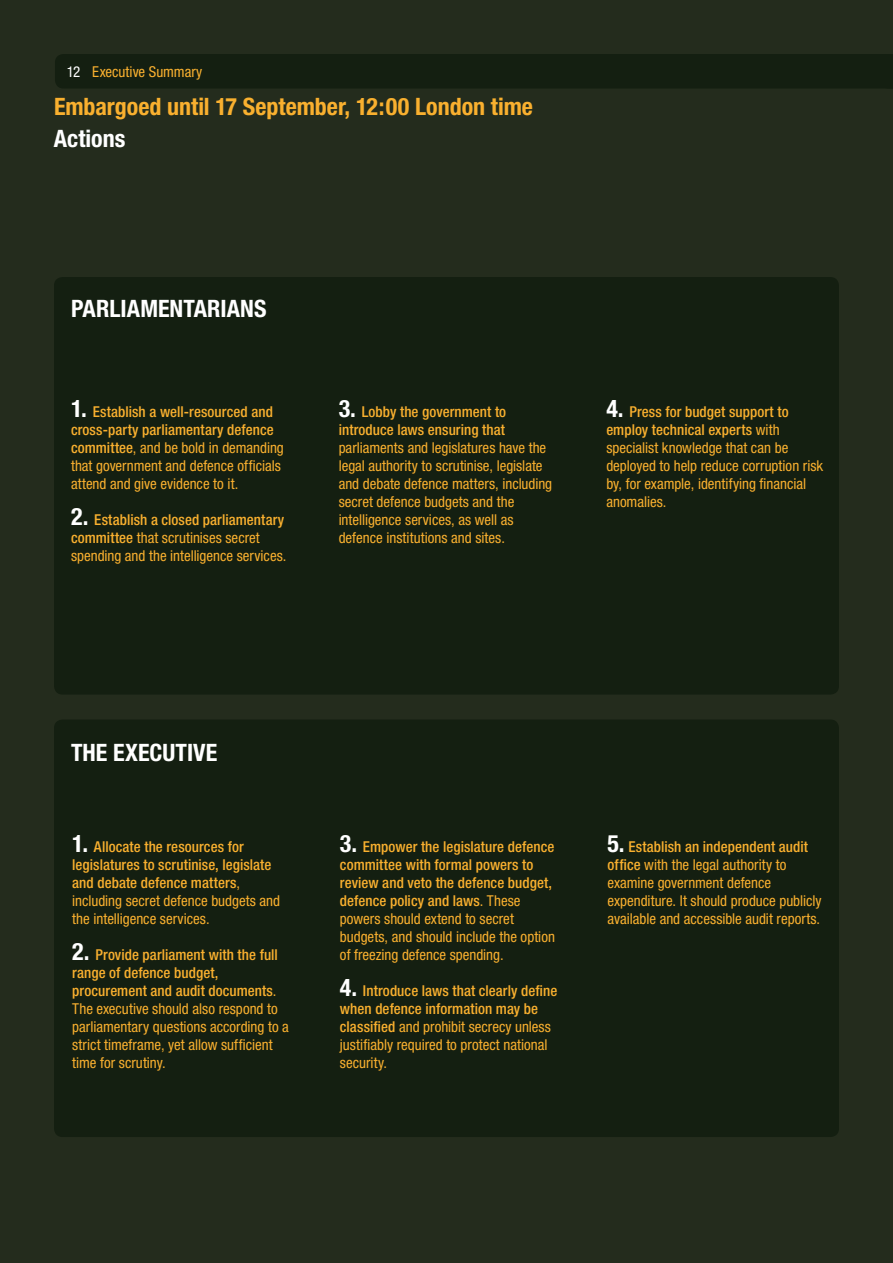
<style>
.page{position:relative;width:893px;height:1263px;background:#242c1d}
.page>*{position:absolute;margin:0;border:0;box-sizing:border-box;transform-origin:0 0}
.t1{font:700 condensed 24px "Helvetica Neue";color:#f9b02f}
.t2{font:700 condensed 24px "Helvetica Neue";color:#fff}
.t3{font:condensed 15px/18px "Helvetica Neue";color:#f9b02f}
.t4{font:500 condensed 15px/18px "Helvetica Neue";letter-spacing:.005em;color:#f9b02f}
.t5{font:condensed 15px "Helvetica Neue";color:#fff}
.s1{font-weight:700;font-size:24px;color:#fff}
.s2{font-weight:500}
.s3{font-weight:400}
</style>
<div class="page">
<div style="left:55px;top:54px;width:838px;height:34px;background:#141f11"></div>
<div style="left:54px;top:719px;width:785px;height:418px;background:#141f11;border-radius:9px"></div>
<div style="left:54px;top:277px;width:785px;height:417px;background:#141f11;border-radius:9px"></div>
<p class="t5" style="left:67px;top:63px;width:15px">12</p>
<p class="t3" style="left:92px;top:63px;width:112px">Executive Summary</p>
<h1 class="t1" style="left:54px;top:92px;width:480px">Embargoed until 17 September, 12:00 London time</h1>
<h1 class="t2" style="left:54px;top:124px;width:73px">Actions</h1>
<h1 class="t2" style="left:71px;top:294px;width:14px">parliame</h1>
<h1 class="t2" style="left:170px;top:294px;width:27px">ntaria</h1>
<h1 class="t2" style="left:240px;top:294px;width:26px">ns</h1>
<p class="t3" style="left:71px;top:402px;width:214px"><span class="s1">1.</span> <span class="s2">Establish a well-resourced and cross-party parliamentary defence committee</span>, and be bold in demanding that government and defence officials attend and give evidence to it.</p>
<p class="t3" style="left:71px;top:510px;width:217px"><span class="s1">2.</span> <span class="s2">Establish a closed parliamentary committee</span> that scrutinises secret spending and the intelligence services.</p>
<p class="t4" style="left:339px;top:402px;width:169px"><span class="s1">3.</span> Lobby the government to introduce laws ensuring that</p>
<p class="t3" style="left:339px;top:438px;width:215px">parliaments and legislatures have the legal authority to scrutinise, legislate and debate defence matters, including secret defence budgets and the intelligence services, as well as defence institutions and sites.</p>
<p class="t3" style="left:606px;top:402px;width:218px"><span class="s1">4.</span> <span class="s2">Press for budget support to employ technical experts</span> with specialist knowledge that can be deployed to help reduce corruption risk by, for example, identifying financial anomalies.</p>
<h1 class="t2" style="left:71px;top:738px;width:13px">the</h1>
<h1 class="t2" style="left:113px;top:738px;width:104px">executive</h1>
<p class="t4" style="left:72px;top:837px;width:209px"><span class="s1">1.</span> Allocate the resources for legislatures to scrutinise, legislate and debate defence matters<span class="s3">, including secret defence budgets and the intelligence services.</span></p>
<p class="t3" style="left:72px;top:946px;width:218px"><span class="s1">2.</span> <span class="s2">Provide parliament with the full range of defence budget, procurement and audit documents</span>.<br>The executive should also respond to parliamentary questions according to a strict timeframe, yet allow sufficient time for scrutiny.</p>
<p class="t4" style="left:340px;top:837px;width:217px"><span class="s1">3.</span> Empower the legislature defence committee with formal powers to review and veto the defence budget, defence policy and laws<span class="s3">. These powers should extend to secret budgets, and should include the option of freezing defence spending.</span></p>
<p class="t3" style="left:340px;top:982px;width:219px"><span class="s1">4.</span> <span class="s2">Introduce laws that clearly define when defence information may be classified</span> and prohibit secrecy unless justifiably required to protect national security.</p>
<p class="t3" style="left:608px;top:838px;width:216px"><span class="s1">5.</span> <span class="s2">Establish an independent audit office</span> with the legal authority to examine government defence expenditure. It should produce publicly available and accessible audit reports.</p>
</div>
